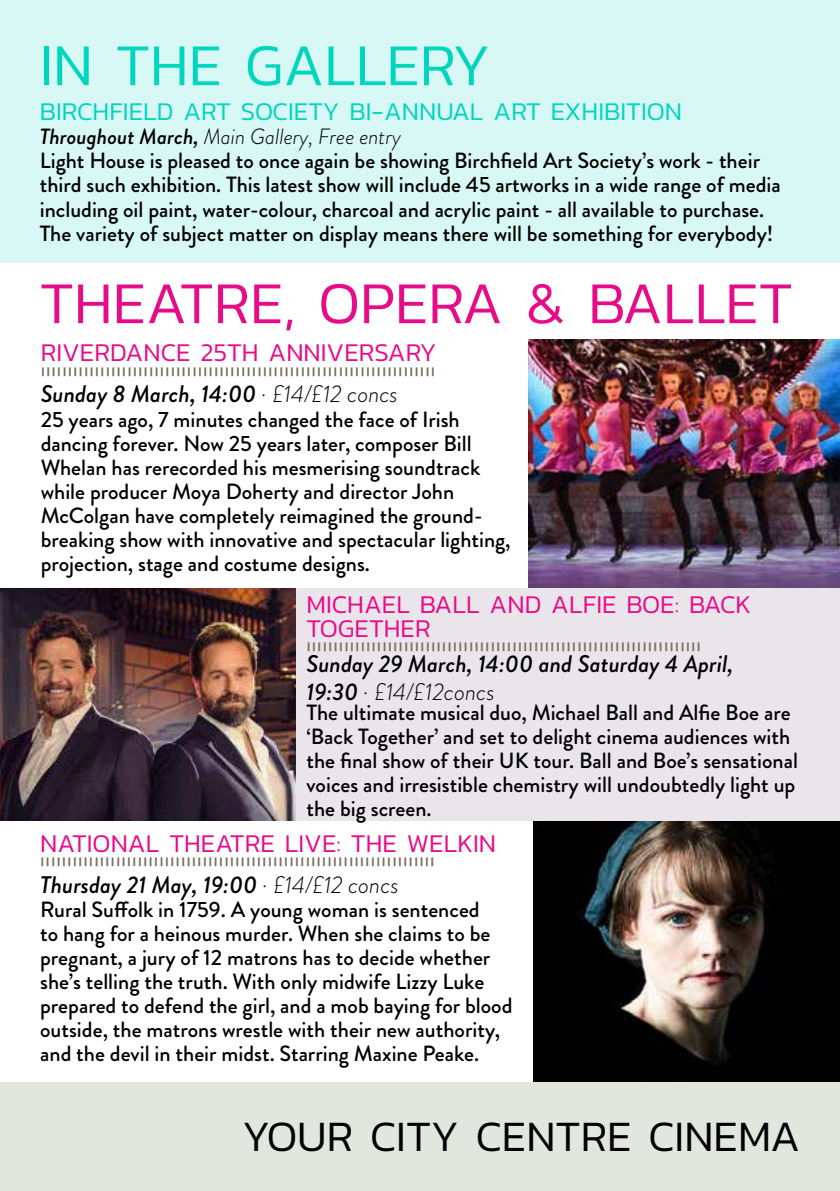
<style>
.page{position:relative;width:840px;height:1191px;background:#fff}
.page>*{position:absolute;margin:0;border:0;box-sizing:border-box;transform-origin:0 0}
.t1{font:300 60px "Kanit";color:#e80b88}
.t2{font:300 60px "Kanit";color:#00d5be}
.t3{font:300 44px "Kanit";color:#000}
.t4{font:300 26px/24px "Kanit";color:#e80b88}
.t5{font:300 26px "Kanit";color:#00d5be}
.t6{font:italic 500 24px/28px "Brandon Grotesque";color:#000}
.t7{font:500 22px/24px "Brandon Grotesque";color:#000}
.t8{font:9.6px "Impact";color:#7c7160;scale:1.74 1}
.s1{font-style:italic}
.s2{font-weight:300;font-style:italic}
.s3{font-weight:300}
</style>
<div class="page">
<img style="left:533px;top:821px;width:306px;height:261px">
<div style="left:1px;top:588px;width:838px;height:233px;background:#eae5eb"></div>
<div style="left:0;top:1082px;width:839px;height:109px;background:#e1e6df"></div>
<div style="left:0;top:0;width:839px;height:263px;background:#d7f8f4"></div>
<img style="left:528px;top:339px;width:311px;height:249px">
<img style="left:1px;top:588px;width:294px;height:233px">
<h1 class="t2" style="left:40px;top:23px;width:452px">IN THE GALLERY</h1>
<p class="t5" style="left:40px;top:93px;width:643px">BIRCHFIELD ART SOCIETY BI-ANNUAL ART EXHIBITION</p>
<p class="t7" style="left:40px;top:125px;width:742px"><span class="s1">Throughout March,</span> <span class="s2">Main Gallery, Free entry<br></span>Light House is pleased to once again be showing Birchfield Art Society’s work - their third such exhibition. This latest show will include 45 artworks in a wide range of media including oil paint, water-colour, charcoal and acrylic paint - all available to purchase.<br>The variety of subject matter on display means there will be something for everybody!</p>
<h1 class="t1" style="left:40px;top:261px;width:754px">THEATRE, OPERA &amp; BALLET</h1>
<p class="t4" style="left:41px;top:340px;width:397px">RIVERDANCE 25TH ANNIVERSARY</p>
<p class="t8" style="left:41px;top:364px;width:228px">|||||||||||||||||||||||||||||||||||||||||||||||||||||||||||||||||||||||||</p>
<p class="t6" style="left:41px;top:380px;width:358px">Sunday 8 March, 14:00 <sup>.</sup> <span class="s3">£14/£12 concs</span></p>
<p class="t7" style="left:41px;top:407px;width:471px">25 years ago, 7 minutes changed the face of Irish dancing forever. Now 25 years later, composer Bill Whelan has rerecorded his mesmerising soundtrack while producer Moya Doherty and director John McColgan have completely reimagined the ground&shy;breaking show with innovative and spectacular lighting, projection, stage and costume designs.</p>
<p class="t4" style="left:306px;top:592px;width:446px">MICHAEL BALL AND ALFIE BOE: BACK<br>TOGETHER</p>
<p class="t8" style="left:306px;top:638px;width:228px">|||||||||||||||||||||||||||||||||||||||||||||||||||||||||||||||||||||||||</p>
<p class="t6" style="left:306px;top:650px;width:428px">Sunday 29 March, 14:00 and Saturday 4 April,<br>19:30 <sup>.</sup> <span class="s3">£14/£12concs</span></p>
<p class="t7" style="left:306px;top:701px;width:492px">The ultimate musical duo, Michael Ball and Alfie Boe are ‘Back Together’ and set to delight cinema audiences with the final show of their UK tour. Ball and Boe’s sensational voices and irresistible chemistry will undoubtedly light up the big screen.</p>
<p class="t4" style="left:40px;top:830px;width:457px">NATIONAL THEATRE LIVE: THE WELKIN</p>
<p class="t8" style="left:40px;top:854px;width:228px">|||||||||||||||||||||||||||||||||||||||||||||||||||||||||||||||||||||||||</p>
<p class="t6" style="left:40px;top:870px;width:360px">Thursday 21 May, 19:00 <sup>.</sup> <span class="s3">£14/£12 concs</span></p>
<p class="t7" style="left:40px;top:897px;width:473px">Rural Suffolk in 1759. A young woman is sentenced<br>to hang for a heinous murder. When she claims to be pregnant, a jury of 12 matrons has to decide whether she’s telling the truth. With only midwife Lizzy Luke prepared to defend the girl, and a mob baying for blood outside, the matrons wrestle with their new authority, and the devil in their midst. Starring Maxine Peake.</p>
<h2 class="t3" style="left:242px;top:1105px;width:559px">YOUR CITY CENTRE CINEMA</h2>
</div>
